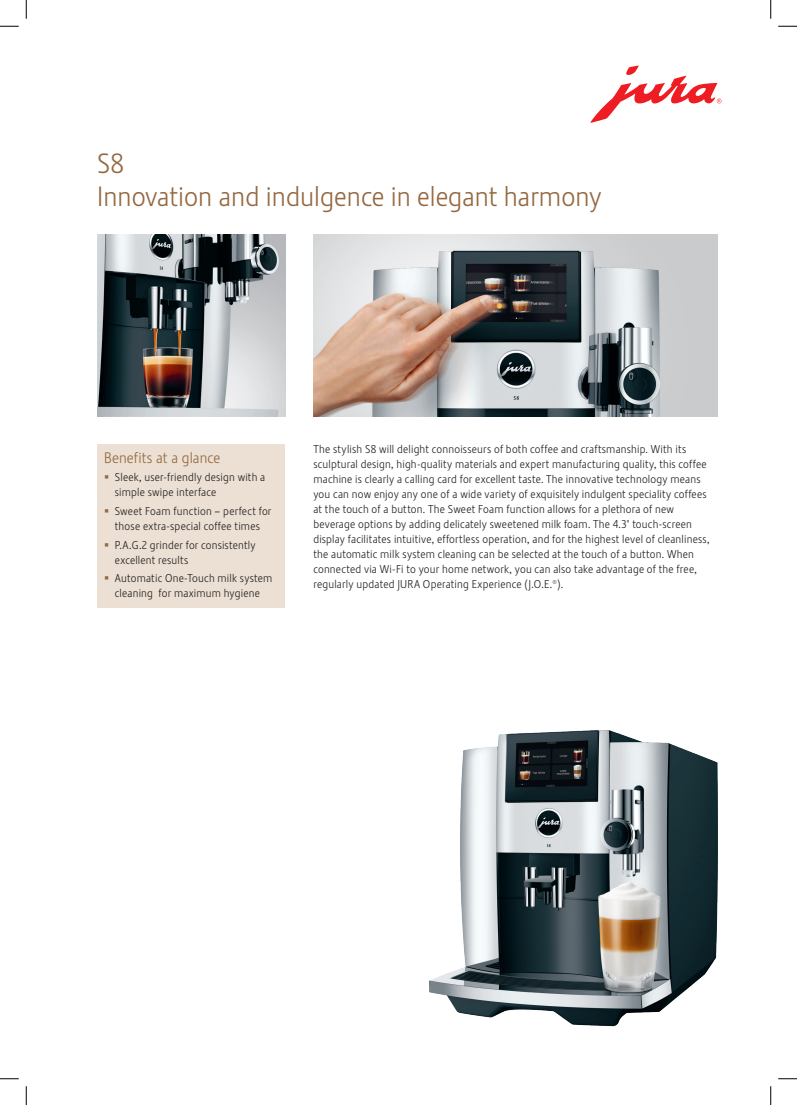
<style>
.page{position:relative;width:797px;height:1105px;background:#fff}
.page>*{position:absolute;margin:0;border:0;box-sizing:border-box;transform-origin:0 0}
.t1{font:27.5px/32.5px "Stalemate Pro 2 J Light";color:#956942}
.t2{font:15px "Stalemate Pro 2 J Light";letter-spacing:.005em;color:#956942}
.t3{font:11.25px/15px "Stalemate Pro 2 J Light";letter-spacing:.02em;color:#231f20}
</style>
<div class="page">
<svg style="left:590px;top:66px;width:131px;height:57px"></svg>
<img style="left:313px;top:234px;width:404px;height:182px">
<img style="left:429px;top:730px;width:289px;height:297px">
<img style="left:97px;top:234px;width:188px;height:182px">
<div style="left:97px;top:444px;width:188px;height:164px;background:#ebe0d3"></div>
<svg style="left:0;top:25px;width:19px;height:2px"></svg>
<svg style="left:778px;top:25px;width:19px;height:2px"></svg>
<svg style="left:0;top:1078px;width:19px;height:1px"></svg>
<svg style="left:778px;top:1078px;width:19px;height:1px"></svg>
<svg style="left:25px;top:0;width:2px;height:19px"></svg>
<svg style="left:25px;top:1086px;width:2px;height:19px"></svg>
<svg style="left:770px;top:0;width:1px;height:19px"></svg>
<svg style="left:770px;top:1086px;width:1px;height:19px"></svg>
<h1 class="t1" style="left:97px;top:148px;width:506px">S8<br>Innovation and indulgence in elegant harmony</h1>
<h2 class="t2" style="left:104px;top:449px;width:118px">Benefits at a glance</h2>
<p class="t3" style="left:115px;top:470px;width:152px">Sleek, user-friendly design with a simple swipe interface</p>
<p class="t3" style="left:115px;top:504px;width:158px">Sweet Foam function – perfect for those extra-special coffee times</p>
<p class="t3" style="left:115px;top:537px;width:142px">P.A.G.2 grinder for consistently excellent results</p>
<p class="t3" style="left:115px;top:571px;width:159px">Automatic One-Touch milk system cleaning for maximum hygiene</p>
<p class="t3" style="left:313px;top:442px;width:398px">The stylish S8 will delight connoisseurs of both coffee and craftsmanship. With its sculptural design, high-quality materials and expert manufacturing quality, this coffee machine is clearly a calling card for excellent taste. The innovative technology means you can now enjoy any one of a wide variety of exquisitely indulgent speciality coffees at the touch of a button. The Sweet Foam function allows for a plethora of new beverage options by adding delicately sweetened milk foam. The 4.3" touch-screen display facilitates intuitive, effortless operation, and for the highest level of cleanliness, the automatic milk system cleaning can be selected at the touch of a button. When connected via Wi-Fi to your home network, you can also take advantage of the free, regularly updated JURA Operating Experience (J.O.E.®).</p>
</div>
